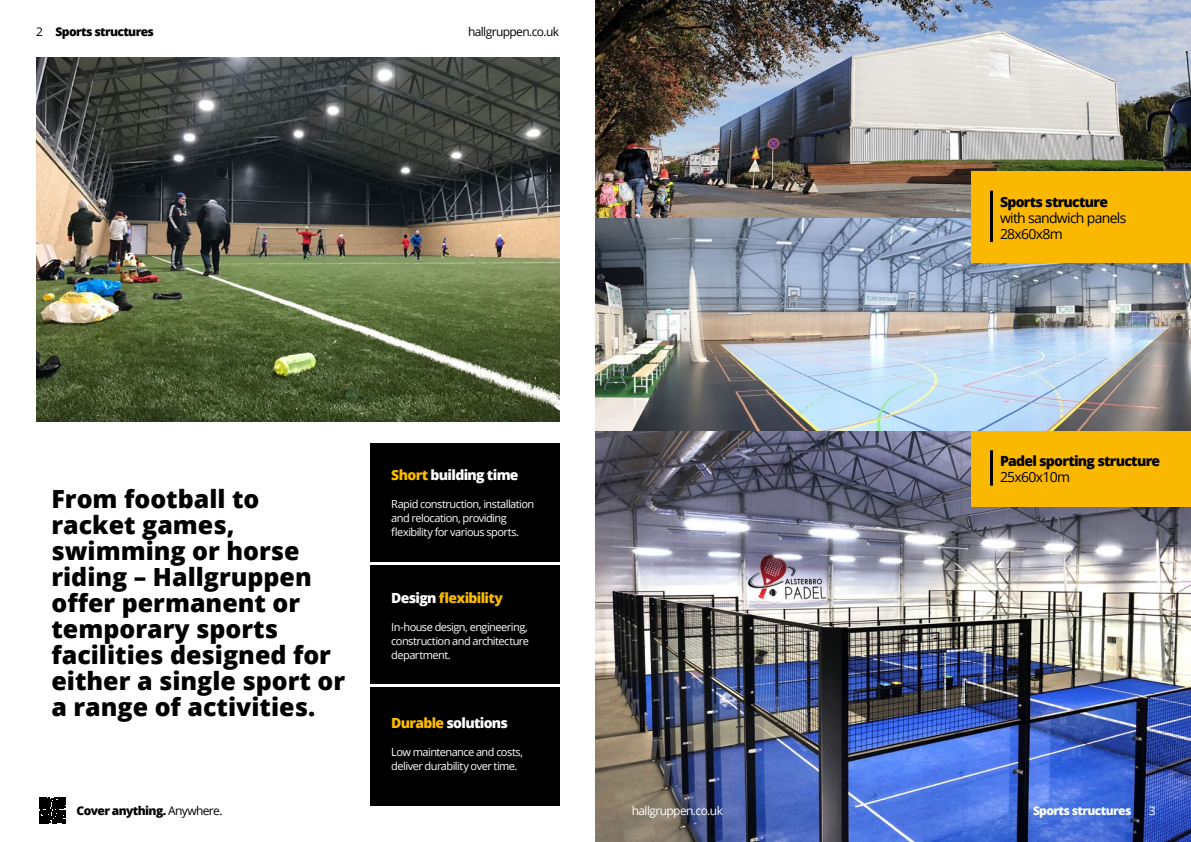
<style>
.page{position:relative;width:1191px;height:842px;background:#fff}
.page>*{position:absolute;margin:0;border:0;box-sizing:border-box;transform-origin:0 0}
.t1{font:800 25px/26px "Open Sans";color:#000}
.t2{font:800 14px "Open Sans";letter-spacing:-.05em;color:#000}
.t3{font:14px/16px "Open Sans";letter-spacing:-.05em;color:#000}
.t4{font:800 14px "Open Sans";letter-spacing:-.05em;color:#fff}
.t5{font:800 14px "Open Sans";letter-spacing:-.05em;color:#fbb800}
.t6{font:800 12px "Open Sans";letter-spacing:-.05em;color:#000}
.t7{font:12px "Open Sans";letter-spacing:-.05em;color:#000}
.t8{font:12px "Open Sans";letter-spacing:-.05em;color:#fff}
.t9{font:800 12px "Open Sans";letter-spacing:-.05em;color:#fff}
.t10{font:11px/14px "Open Sans";letter-spacing:-.05em;color:#fff}
.s1{color:#fbb800}
.s2{color:#fff}
.s3{font-weight:400}
</style>
<div class="page">
<img style="left:595px;top:0;width:596px;height:842px">
<div style="left:370px;top:443px;width:189px;height:118px;background:#000"></div>
<div style="left:370px;top:687px;width:189px;height:119px;background:#000"></div>
<div style="left:370px;top:565px;width:189px;height:119px;background:#000"></div>
<div style="left:971px;top:431px;width:220px;height:76px;background:#fbb800"></div>
<div style="left:971px;top:171px;width:220px;height:92px;background:#fbb800"></div>
<hr style="left:990px;top:450px;width:3px;height:36px;background:#000">
<hr style="left:990px;top:191px;width:3px;height:51px;background:#000">
<img style="left:36px;top:57px;width:523px;height:364px">
<svg style="left:39px;top:797px;width:27px;height:27px"></svg>
<p class="t7" style="left:36px;top:23px;width:8px">2</p>
<p class="t6" style="left:56px;top:23px;width:100px">Sports structures</p>
<p class="t7" style="left:468px;top:23px;width:93px">hallgruppen.co.uk</p>
<p class="t2" style="left:1000px;top:191px;width:110px">Sports structure</p>
<p class="t3" style="left:1000px;top:209px;width:128px">with sandwich panels<br>28x60x8m</p>
<h1 class="t1" style="left:51px;top:484px;width:295px">From football to racket games, swimming or horse riding – Hallgruppen offer permanent or temporary sports facilities designed for either a single sport or a range of activities.</h1>
<p class="t4" style="left:391px;top:464px;width:129px"><span class="s1">Short</span> building time</p>
<p class="t10" style="left:391px;top:496px;width:144px">Rapid construction, installation and relocation, providing flexibility for various sports.</p>
<p class="t5" style="left:391px;top:588px;width:113px"><span class="s2">Design</span> flexibility</p>
<p class="t10" style="left:391px;top:620px;width:139px;text-align:justify">In-house design, engineering, construction and architecture department.</p>
<p class="t4" style="left:391px;top:712px;width:118px"><span class="s1">Durable</span> solutions</p>
<p class="t10" style="left:391px;top:745px;width:133px">Low maintenance and costs, deliver durability over time.</p>
<p class="t2" style="left:1000px;top:450px;width:162px">Padel sporting structure</p>
<p class="t3" style="left:1000px;top:469px;width:72px">25x60x10m</p>
<p class="t8" style="left:632px;top:802px;width:93px">hallgruppen.co.uk</p>
<p class="t6" style="left:77px;top:802px;width:147px">Cover anything. <span class="s3">Anywhere.</span></p>
<p class="t8" style="left:1148px;top:803px;width:8px">3</p>
<p class="t9" style="left:1033px;top:802px;width:100px">Sports structures</p>
</div>
